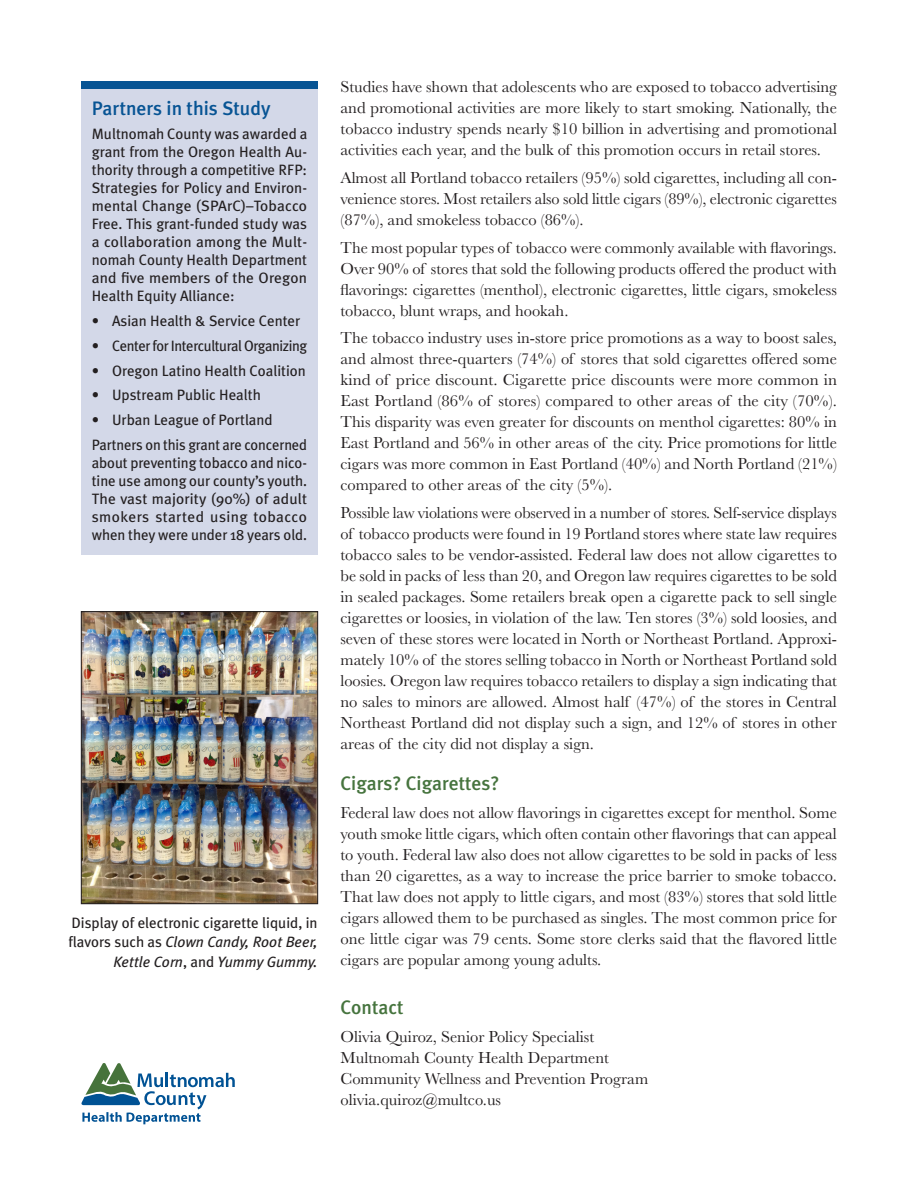
<style>
.page{position:relative;width:918px;height:1188px;background:#fff}
.page>*{position:absolute;margin:0;border:0;box-sizing:border-box;transform-origin:0 0}
.sub_sub_head{font:500 19.5px "Meta Plus";color:#46743e}
.sub_sub_head-2{font:500 19.5px "Meta Plus";color:#075494}
.body_copy{font:16.5px/21px "Baskerville";color:#231f20;text-align:justify}
.body_copy-2{font:15px/18px "Meta Plus";color:#231f20;text-align:justify}
.figures{font:15px/19.5px "Meta Plus";color:#231f20;text-align:right}
.body_copy-3{font:15px "Meta Plus";letter-spacing:-.025em;color:#231f20}
.s1{font-style:italic}
</style>
<div class="page">
<div style="left:81px;top:89px;width:237px;height:466px;background:#d3d8e8"></div>
<div style="left:81px;top:81px;width:237px;height:8px;background:#075494"></div>
<svg style="left:81px;top:1063px;width:154px;height:61px"></svg>
<img style="left:83px;top:613px;width:233px;height:289px">
<div style="left:81px;top:611px;width:237px;height:293px;border:1px solid #231f20"></div>
<p class="sub_sub_head-2" style="left:92px;top:97px;width:180px">Partners in this Study</p>
<p class="body_copy-2" style="left:92px;top:125px;width:217px">Multnomah County was awarded a grant from the Oregon Health Au&shy;thority through a competitive RFP:<br>Strategies for Policy and Environ&shy;mental Change (SPArC)–Tobacco Free. This grant-funded study was a collaboration among the Mult&shy;nomah County Health Department and five members of the Oregon Health Equity Alliance:</p>
<p class="body_copy-2" style="left:92px;top:312px;width:210px">• Asian Health &amp; Service Center</p>
<p class="body_copy-3" style="left:92px;top:337px;width:217px">• Center for Intercultural Organizing</p>
<p class="body_copy-2" style="left:92px;top:361px;width:216px">• Oregon Latino Health Coalition</p>
<p class="body_copy-2" style="left:92px;top:386px;width:171px">• Upstream Public Health</p>
<p class="body_copy-2" style="left:92px;top:411px;width:182px">• Urban League of Portland</p>
<p class="body_copy-2" style="left:92px;top:436px;width:217px">Partners on this grant are concerned about preventing tobacco and nico&shy;tine use among our county’s youth.<br>The vast majority (90%) of adult smokers started using tobacco when they were under 18 years old.</p>
<p class="figures" style="left:69px;top:913px;width:251px">Display of electronic cigarette liquid, in flavors such as <span class="s1">Clown Candy, Root Beer,<br>Kettle Corn</span>, and <span class="s1">Yummy Gummy.</span></p>
<p class="body_copy" style="left:340px;top:76px;width:498px">Studies have shown that adolescents who are exposed to tobacco advertising and promotional activities are more likely to start smoking. Nationally, the tobacco industry spends nearly $10 billion in advertising and promotional activities each year, and the bulk of this promotion occurs in retail stores.</p>
<p class="body_copy" style="left:340px;top:167px;width:498px">Almost all Portland tobacco retailers (95%) sold cigarettes, including all con&shy;venience stores. Most retailers also sold little cigars (89%), electronic cigarettes (87%), and smokeless tobacco (86%).</p>
<p class="body_copy" style="left:340px;top:237px;width:498px">The most popular types of tobacco were commonly available with flavorings.<br>Over 90% of stores that sold the following products offered the product with flavorings: cigarettes (menthol), electronic cigarettes, little cigars, smokeless tobacco, blunt wraps, and hookah.</p>
<p class="body_copy" style="left:340px;top:328px;width:498px">The tobacco industry uses in-store price promotions as a way to boost sales, and almost three-quarters (74%) of stores that sold cigarettes offered some kind of price discount. Cigarette price discounts were more common in East Portland (86% of stores) compared to other areas of the city (70%).<br>This disparity was even greater for discounts on menthol cigarettes: 80% in East Portland and 56% in other areas of the city. Price promotions for little cigars was more common in East Portland (40%) and North Portland (21%) compared to other areas of the city (5%).</p>
<p class="body_copy" style="left:340px;top:502px;width:498px">Possible law violations were observed in a number of stores. Self-service displays of tobacco products were found in 19 Portland stores where state law requires tobacco sales to be vendor-assisted. Federal law does not allow cigarettes to be sold in packs of less than 20, and Oregon law requires cigarettes to be sold in sealed packages. Some retailers break open a cigarette pack to sell single cigarettes or loosies, in violation of the law. Ten stores (3%) sold loosies, and seven of these stores were located in North or Northeast Portland. Approxi&shy;mately 10% of the stores selling tobacco in North or Northeast Portland sold loosies. Oregon law requires tobacco retailers to display a sign indicating that no sales to minors are allowed. Almost half (47%) of the stores in Central Northeast Portland did not display such a sign, and 12% of stores in other areas of the city did not display a sign.</p>
<p class="sub_sub_head" style="left:340px;top:772px;width:160px">Cigars? Cigarettes?</p>
<p class="body_copy" style="left:340px;top:802px;width:498px">Federal law does not allow flavorings in cigarettes except for menthol. Some youth smoke little cigars, which often contain other flavorings that can appeal to youth. Federal law also does not allow cigarettes to be sold in packs of less than 20 cigarettes, as a way to increase the price barrier to smoke tobacco.<br>That law does not apply to little cigars, and most (83%) stores that sold little cigars allowed them to be purchased as singles. The most common price for one little cigar was 79 cents. Some store clerks said that the flavored little cigars are popular among young adults.</p>
<p class="sub_sub_head" style="left:340px;top:996px;width:64px">Contact</p>
<p class="body_copy" style="left:340px;top:1026px;width:309px;text-align:left">Olivia Quiroz, Senior Policy Specialist Multnomah County Health Department Community Wellness and Prevention Program olivia.quiroz@multco.us</p>
</div>
